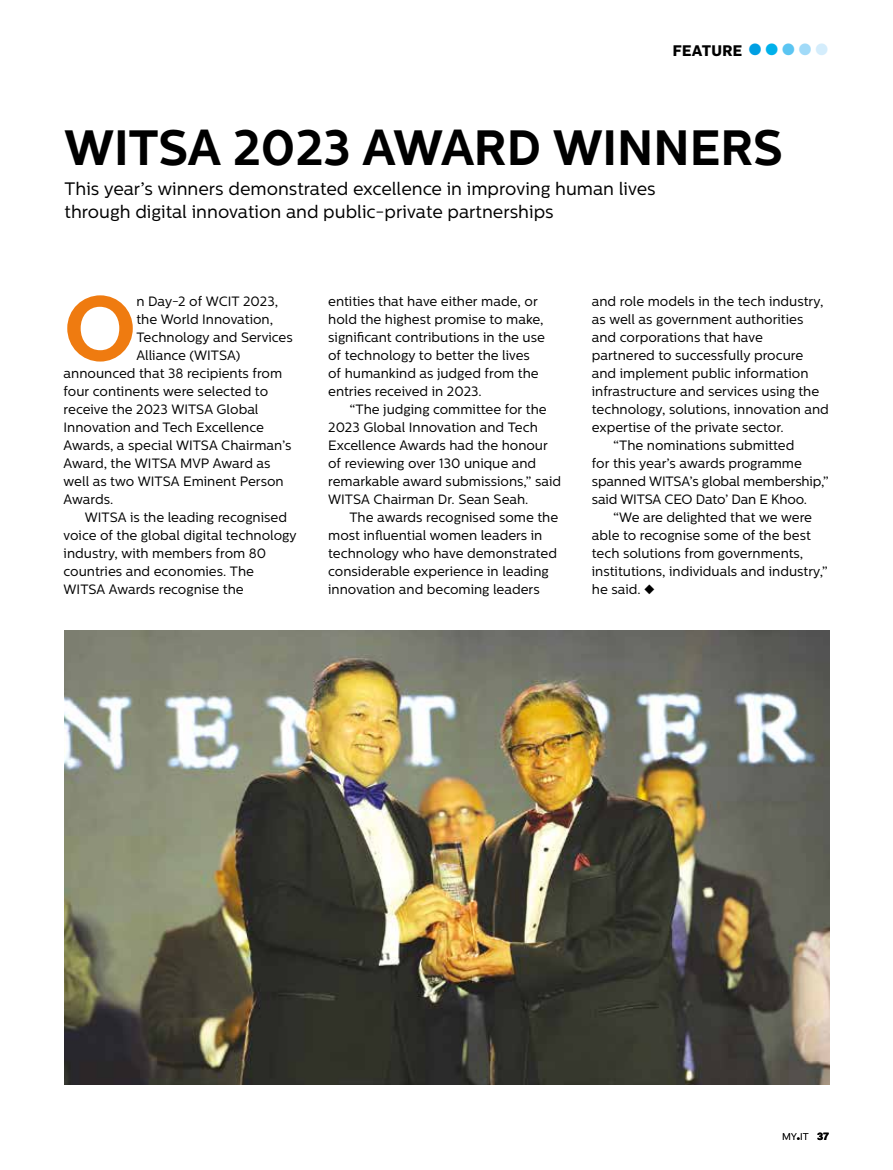
<style>
.page{position:relative;width:893px;height:1170px;background:#fff}
.page>*{position:absolute;margin:0;border:0;box-sizing:border-box;transform-origin:0 0}
.t1{font:700 90.6px "Centrale Sans";color:#ef7b10}
.t2{font:700 49.5px "Centrale Sans";color:#000}
.t3{font:700 37.5px "Flama";color:#009fe3}
.t4{font:18px/22.5px "Centrale Sans";color:#000}
.t5{font:700 15px "Flama";letter-spacing:.02em;color:#000}
.t6{font:13.5px/18px "Centrale Sans";color:#000}
.t7{font:300 9.75px "Centrale Sans";color:#000}
.s1{color:#00b1eb}
.s2{color:#5bc5f2}
.s3{color:#a1daf8}
.s4{color:#d4edfc}
.s5{font-weight:700}
.s6{font-family:"Flama";font-weight:700;font-size:10.2px}
</style>
<div class="page">
<img style="left:65px;top:630px;width:764px;height:454px">
<p class="t5" style="left:673px;top:41px;width:71px">FEATURE</p>
<h3 class="t3" style="left:747px;top:27px;width:85px">•<span class="s1">•</span><span class="s2">•</span><span class="s3">•</span><span class="s4">•</span></h3>
<h2 class="t2" style="left:65px;top:118px;width:720px">WITSA 2023 AWARD WINNERS</h2>
<h3 class="t4" style="left:65px;top:177px;width:593px">This year’s winners demonstrated excellence in improving human lives through digital innovation and public-private partnerships</h3>
<h1 class="t1" style="left:64px;top:275px;width:74px">O</h1>
<p class="t6" style="left:136px;top:292px;width:143px">n Day-2 of WCIT 2023,</p>
<p class="t6" style="left:136px;top:310px;width:138px">the World Innovation,</p>
<p class="t6" style="left:136px;top:328px;width:158px">Technology and Services</p>
<p class="t6" style="left:136px;top:346px;width:106px">Alliance (WITSA)</p>
<p class="t6" style="left:64px;top:364px;width:220px">announced that 38 recipients from</p>
<p class="t6" style="left:64px;top:382px;width:206px">four continents were selected to</p>
<p class="t6" style="left:64px;top:400px;width:196px">receive the 2023 WITSA Global</p>
<p class="t6" style="left:64px;top:418px;width:202px">Innovation and Tech Excellence</p>
<p class="t6" style="left:64px;top:436px;width:229px">Awards, a special WITSA Chairman’s</p>
<p class="t6" style="left:64px;top:454px;width:208px">Award, the WITSA MVP Award as</p>
<p class="t6" style="left:64px;top:472px;width:222px">well as two WITSA Eminent Person</p>
<p class="t6" style="left:64px;top:490px;width:51px">Awards.</p>
<p class="t6" style="left:85px;top:508px;width:204px">WITSA is the leading recognised</p>
<p class="t6" style="left:64px;top:526px;width:234px">voice of the global digital technology</p>
<p class="t6" style="left:64px;top:544px;width:204px">industry, with members from 80</p>
<p class="t6" style="left:64px;top:562px;width:192px">countries and economies. The</p>
<p class="t6" style="left:64px;top:580px;width:182px">WITSA Awards recognise the</p>
<p class="t6" style="left:328px;top:292px;width:218px">entities that have either made, or hold the highest promise to make, significant contributions in the use of technology to better the lives of humankind as judged from the entries received in 2023.</p>
<p class="t6" style="left:328px;top:400px;width:234px;text-indent:21px">“The judging committee for the<br>2023 Global Innovation and Tech<br>Excellence Awards had the honour of reviewing over 130 unique and remarkable award submissions,” said<br>WITSA Chairman Dr. Sean Seah.</p>
<p class="t6" style="left:328px;top:508px;width:231px;text-indent:21px">The awards recognised some the most influential women leaders in technology who have demonstrated considerable experience in leading innovation and becoming leaders</p>
<p class="t6" style="left:592px;top:292px;width:233px">and role models in the tech industry,</p>
<p class="t6" style="left:592px;top:310px;width:213px">as well as government authorities</p>
<p class="t6" style="left:592px;top:328px;width:173px">and corporations that have</p>
<p class="t6" style="left:592px;top:346px;width:213px">partnered to successfully procure</p>
<p class="t6" style="left:592px;top:364px;width:218px">and implement public information</p>
<p class="t6" style="left:592px;top:382px;width:229px">infrastructure and services using the</p>
<p class="t6" style="left:592px;top:400px;width:239px">technology, solutions, innovation and</p>
<p class="t6" style="left:592px;top:418px;width:193px">expertise of the private sector.</p>
<p class="t6" style="left:613px;top:436px;width:183px">“The nominations submitted</p>
<p class="t6" style="left:592px;top:454px;width:211px">for this year’s awards programme</p>
<p class="t6" style="left:592px;top:472px;width:239px">spanned WITSA’s global membership,”</p>
<p class="t6" style="left:592px;top:490px;width:217px">said WITSA CEO Dato’ Dan E Khoo.</p>
<p class="t6" style="left:613px;top:508px;width:200px">“We are delighted that we were</p>
<p class="t6" style="left:592px;top:526px;width:220px">able to recognise some of the best</p>
<p class="t6" style="left:592px;top:544px;width:213px">tech solutions from governments,</p>
<p class="t6" style="left:592px;top:562px;width:237px">institutions, individuals and industry,”</p>
<p class="t6" style="left:592px;top:580px;width:64px">he said. ◆</p>
<p class="t7" style="left:782px;top:1130px;width:48px">MY<span class="s5">•</span>IT <span class="s6">37</span></p>
</div>
